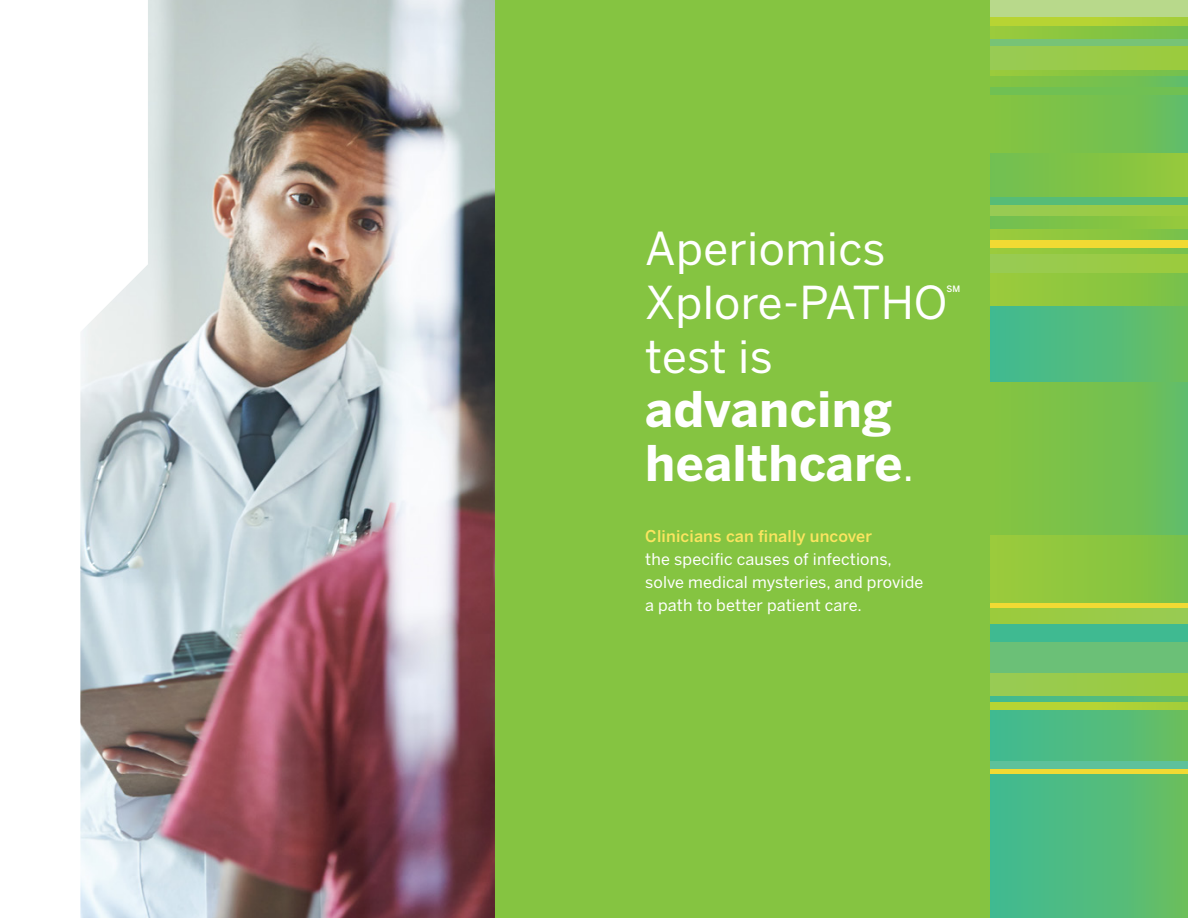
<style>
.page{position:relative;width:1188px;height:918px;background:#fff}
.page>*{position:absolute;margin:0;border:0;box-sizing:border-box;transform-origin:0 0}
.t1{font:700 48.75px/54px "Benton Sans";letter-spacing:.01em;color:#fff}
.t2{font:45px/54px "Benton Sans";letter-spacing:.01em;color:#fff}
.t3{font:16.2px/23.2px "Benton Sans";letter-spacing:.01em;color:#fff}
.t4{font:500 16.2px "Benton Sans";letter-spacing:.01em;color:#fbe560}
.t5{font:500 8.7px "Benton Sans";color:#fff}
.s1{font-weight:400}
</style>
<div class="page">
<div style="left:594px;top:0;width:400px;height:918px;background:#85c441"></div>
<img style="left:148px;top:0;width:347px;height:918px">
<svg style="left:80px;top:265px;width:68px;height:653px;background:#cbd2d5"></svg>
<div style="left:990px;top:0;width:198px;height:76px;background:linear-gradient(to right,#9bca39,#74c04c)"></div>
<svg style="left:990px;top:153px;width:198px;height:77px;background:#81c346"></svg>
<svg style="left:990px;top:230px;width:198px;height:76px;background:#8cc640"></svg>
<div style="left:990px;top:306px;width:198px;height:76px;background:linear-gradient(to right,#3eba95,#6abe5f)"></div>
<div style="left:990px;top:382px;width:198px;height:154px;background:linear-gradient(to right,#88c43c,#65bd62)"></div>
<div style="left:990px;top:536px;width:198px;height:152px;background:linear-gradient(to right,#9dcb3a,#7bc147)"></div>
<div style="left:990px;top:684px;width:198px;height:234px;background:linear-gradient(to right,#3eba96,#67be63)"></div>
<div style="left:990px;top:77px;width:198px;height:76px;background:linear-gradient(to right,#88c43c,#65bd62)"></div>
<div style="left:990px;top:0;width:198px;height:18px;background:#b8d98b"></div>
<svg style="left:990px;top:18px;width:198px;height:7px"></svg>
<div style="left:990px;top:240px;width:198px;height:8px;background:#f1da33"></div>
<div style="left:990px;top:40px;width:198px;height:7px;background:#77c376"></div>
<div style="left:990px;top:47px;width:198px;height:22px;background:#9acb48"></div>
<div style="left:990px;top:255px;width:198px;height:18px;background:#9acb48"></div>
<div style="left:990px;top:87px;width:198px;height:7px;background:#70c053"></div>
<svg style="left:990px;top:702px;width:198px;height:7px"></svg>
<div style="left:990px;top:673px;width:198px;height:22px;background:#9acb48"></div>
<div style="left:990px;top:624px;width:198px;height:18px;background:#3fba91"></div>
<div style="left:990px;top:642px;width:198px;height:31px;background:#6bc077"></div>
<div style="left:990px;top:606px;width:198px;height:18px;background:#9acb47"></div>
<div style="left:990px;top:198px;width:198px;height:7px;background:#57bc77"></div>
<div style="left:990px;top:762px;width:198px;height:7px;background:#5dc19b"></div>
<div style="left:990px;top:205px;width:198px;height:10px;background:#9acb48"></div>
<div style="left:990px;top:769px;width:198px;height:5px;background:#f1da33"></div>
<div style="left:990px;top:603px;width:198px;height:5px;background:#f1da33"></div>
<div style="left:495px;top:0;width:99px;height:918px;background:#85c441"></div>
<h2 class="t2" style="left:645px;top:221px;width:304px">Aperiomics<br>Xplore-PATHO</h2>
<p class="t5" style="left:947px;top:284px;width:15px">SM</p>
<h2 class="t2" style="left:645px;top:329px;width:129px">test is</h2>
<h1 class="t1" style="left:645px;top:382px;width:271px">advancing healthcare<span class="s1">.</span></h1>
<p class="t4" style="left:645px;top:526px;width:228px">Clinicians can finally uncover</p>
<p class="t3" style="left:645px;top:547px;width:280px">the specific causes of infections, solve medical mysteries, and provide a path to better patient care.</p>
</div>
